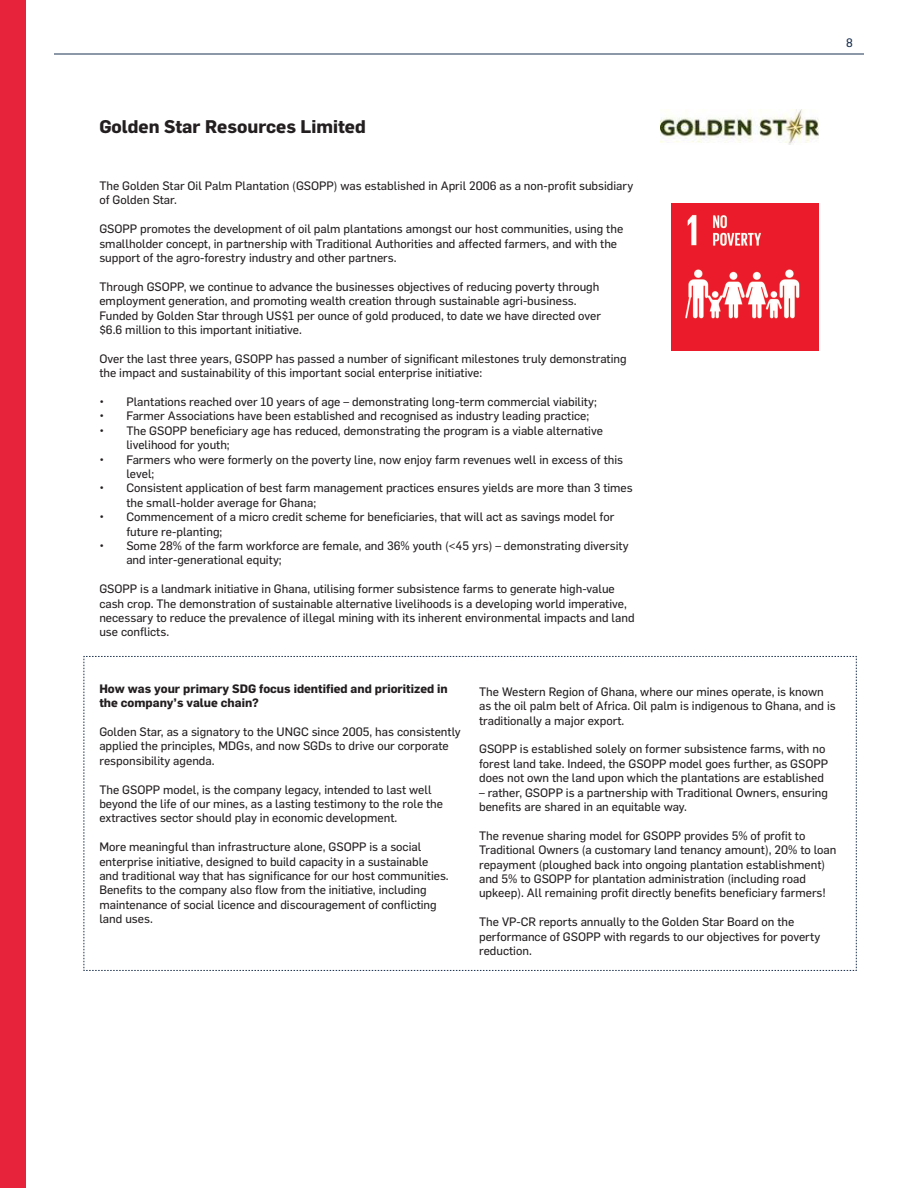
<style>
.page{position:relative;width:918px;height:1188px;background:#fff}
.page>*{position:absolute;margin:0;border:0;box-sizing:border-box;transform-origin:0 0}
.t1{font:700 18px "Flama";color:#231f20}
.t2{font:12px/14.4px "Flama Basic";color:#231f20}
.t3{font:700 12px/14.4px "Flama";color:#231f20}
.t4{font:12px "Flama Basic";color:#1b3150}
</style>
<div class="page">
<div style="left:0;top:0;width:25px;height:1188px;background:#e6233b"></div>
<img style="left:672px;top:204px;width:147px;height:147px">
<hr style="left:54px;top:54px;width:810px;height:1px;background:#1b3150">
<svg style="left:84px;top:656px;width:773px;height:315px"></svg>
<img style="left:661px;top:109px;width:158px;height:36px">
<p class="t4" style="left:846px;top:35px;width:8px">8</p>
<p class="t1" style="left:99px;top:116px;width:268px">Golden Star Resources Limited</p>
<p class="t2" style="left:99px;top:178px;width:535px">The Golden Star Oil Palm Plantation (GSOPP) was established in April 2006 as a non-profit subsidiary of Golden Star.</p>
<p class="t2" style="left:99px;top:221px;width:525px">GSOPP promotes the development of oil palm plantations amongst our host communities, using the smallholder concept, in partnership with Traditional Authorities and affected farmers, and with the support of the agro-forestry industry and other partners.</p>
<p class="t2" style="left:99px;top:279px;width:501px">Through GSOPP, we continue to advance the businesses objectives of reducing poverty through employment generation, and promoting wealth creation through sustainable agri-business.</p>
<p class="t2" style="left:99px;top:307px;width:503px">Funded by Golden Star through US$1 per ounce of gold produced, to date we have directed over</p>
<p class="t2" style="left:99px;top:322px;width:204px">$6.6 million to this important initiative.</p>
<p class="t2" style="left:99px;top:351px;width:529px">Over the last three years, GSOPP has passed a number of significant milestones truly demonstrating the impact and sustainability of this important social enterprise initiative:</p>
<p class="t2" style="left:99px;top:394px;width:499px">• Plantations reached over 10 years of age – demonstrating long-term commercial viability;</p>
<p class="t2" style="left:99px;top:408px;width:491px">• Farmer Associations have been established and recognised as industry leading practice;</p>
<p class="t2" style="left:126px;top:423px;width:478px;text-indent:-27px">• The GSOPP beneficiary age has reduced, demonstrating the program is a viable alternative livelihood for youth;</p>
<p class="t2" style="left:126px;top:451px;width:498px;text-indent:-27px">• Farmers who were formerly on the poverty line, now enjoy farm revenues well in excess of this level;</p>
<p class="t2" style="left:126px;top:480px;width:508px;text-indent:-27px">• Consistent application of best farm management practices ensures yields are more than 3 times the small-holder average for Ghana;</p>
<p class="t2" style="left:126px;top:509px;width:489px;text-indent:-27px">• Commencement of a micro credit scheme for beneficiaries, that will act as savings model for future re-planting;</p>
<p class="t2" style="left:126px;top:538px;width:504px;text-indent:-27px">• Some 28% of the farm workforce are female, and 36% youth (&lt;45 yrs) – demonstrating diversity and inter-generational equity;</p>
<p class="t2" style="left:99px;top:581px;width:537px">GSOPP is a landmark initiative in Ghana, utilising former subsistence farms to generate high-value cash crop. The demonstration of sustainable alternative livelihoods is a developing world imperative, necessary to reduce the prevalence of illegal mining with its inherent environmental impacts and land use conflicts.</p>
<p class="t3" style="left:99px;top:681px;width:350px">How was your primary SDG focus identified and prioritized in the company’s value chain?</p>
<p class="t2" style="left:99px;top:724px;width:363px">Golden Star, as a signatory to the UNGC since 2005, has consistently applied the principles, MDGs, and now SGDs to drive our corporate responsibility agenda.</p>
<p class="t2" style="left:99px;top:781px;width:345px">The GSOPP model, is the company legacy, intended to last well beyond the life of our mines, as a lasting testimony to the role the extractives sector should play in economic development.</p>
<p class="t2" style="left:99px;top:839px;width:351px">More meaningful than infrastructure alone, GSOPP is a social enterprise initiative, designed to build capacity in a sustainable and traditional way that has significance for our host communities.<br>Benefits to the company also flow from the initiative, including maintenance of social licence and discouragement of conflicting land uses.</p>
<p class="t2" style="left:479px;top:683px;width:358px">The Western Region of Ghana, where our mines operate, is known as the oil palm belt of Africa. Oil palm is indigenous to Ghana, and is traditionally a major export.</p>
<p class="t2" style="left:479px;top:741px;width:351px">GSOPP is established solely on former subsistence farms, with no forest land take. Indeed, the GSOPP model goes further, as GSOPP does not own the land upon which the plantations are established</p>
<p class="t2" style="left:479px;top:784px;width:350px">– rather, GSOPP is a partnership with Traditional Owners, ensuring benefits are shared in an equitable way.</p>
<p class="t2" style="left:479px;top:827px;width:359px">The revenue sharing model for GSOPP provides 5% of profit to Traditional Owners (a customary land tenancy amount), 20% to loan repayment (ploughed back into ongoing plantation establishment) and 5% to GSOPP for plantation administration (including road upkeep). All remaining profit directly benefits beneficiary farmers!</p>
<p class="t2" style="left:479px;top:914px;width:343px">The VP-CR reports annually to the Golden Star Board on the performance of GSOPP with regards to our objectives for poverty reduction.</p>
</div>
